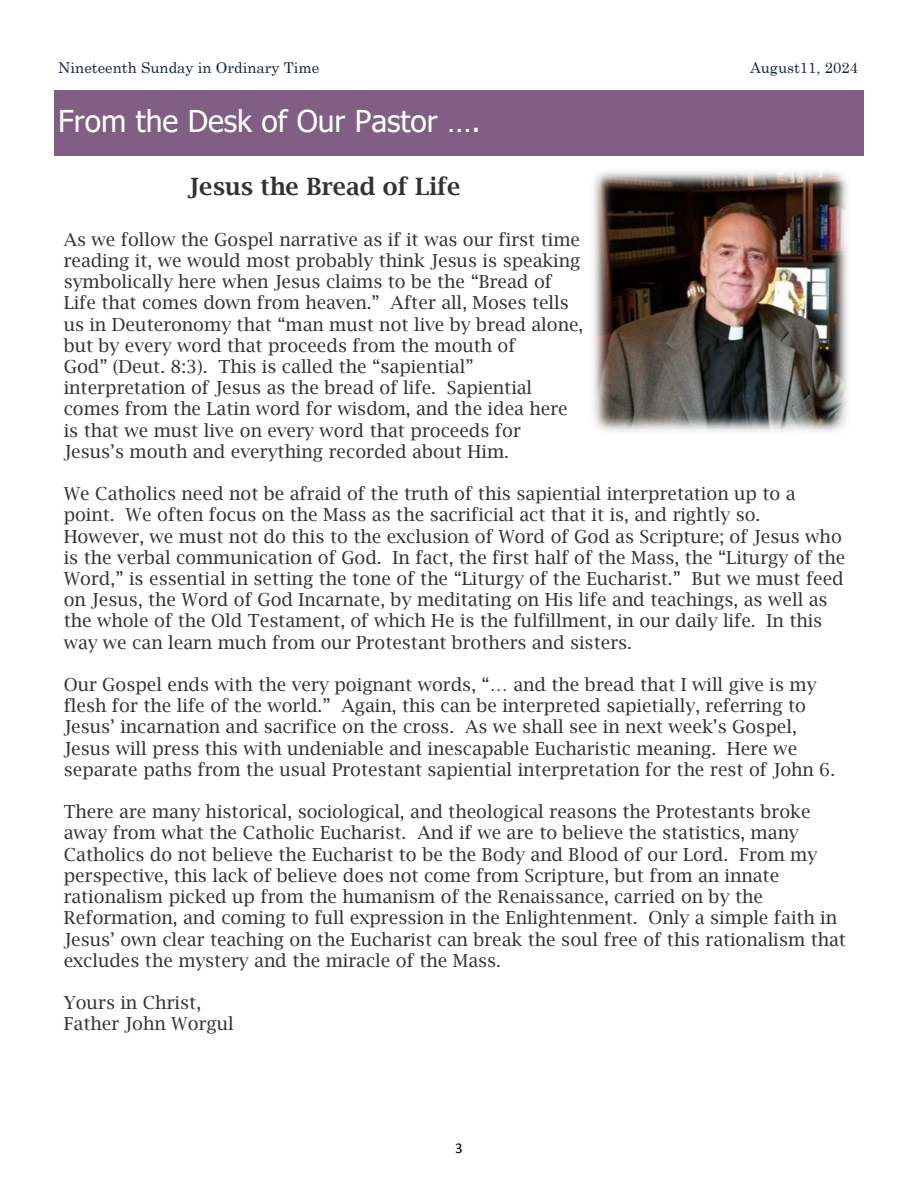
<style>
.page{position:relative;width:918px;height:1188px;background:#fff}
.page>*{position:absolute;margin:0;border:0;box-sizing:border-box;transform-origin:0 0}
.t1{font:30px "Tahoma";color:#fff}
.t2{font:600 24px "Lucida Bright";color:#333}
.t3{font:18px/21.1px "Lucida Bright";color:#333}
.t4{font:15px "Century Schoolbook";color:#0f243e}
.t5{font:15px "Calibri";color:#000}
</style>
<div class="page">
<div style="left:54px;top:91px;width:810px;height:65px;background:#815e84"></div>
<img style="left:593px;top:171px;width:255px;height:261px">
<p class="t4" style="left:58px;top:58px;width:262px">Nineteenth Sunday in Ordinary Time</p>
<p class="t4" style="left:750px;top:58px;width:110px">August11, 2024</p>
<p class="t1" style="left:58px;top:102px;width:424px">From the Desk of Our Pastor ….</p>
<p class="t2" style="left:188px;top:172px;width:274px">Jesus the Bread of Life</p>
<p class="t3" style="left:64px;top:228px;width:521px">As we follow the Gospel narrative as if it was our first time reading it, we would most probably think Jesus is speaking symbolically here when Jesus claims to be the “Bread of Life that comes down from heaven.” After all, Moses tells us in Deuteronomy that “man must not live by bread alone, but by every word that proceeds from the mouth of<br>God” (Deut. 8:3). This is called the “sapiential” interpretation of Jesus as the bread of life. Sapiential comes from the Latin word for wisdom, and the idea here is that we must live on every word that proceeds for Jesus’s mouth and everything recorded about Him.</p>
<p class="t3" style="left:64px;top:483px;width:783px">We Catholics need not be afraid of the truth of this sapiential interpretation up to a point. We often focus on the Mass as the sacrificial act that it is, and rightly so.<br>However, we must not do this to the exclusion of Word of God as Scripture; of Jesus who is the verbal communication of God. In fact, the first half of the Mass, the “Liturgy of the Word,” is essential in setting the tone of the “Liturgy of the Eucharist.” But we must feed on Jesus, the Word of God Incarnate, by meditating on His life and teachings, as well as the whole of the Old Testament, of which He is the fulfillment, in our daily life. In this way we can learn much from our Protestant brothers and sisters.</p>
<p class="t3" style="left:64px;top:674px;width:773px">Our Gospel ends with the very poignant words, “… and the bread that I will give is my flesh for the life of the world.” Again, this can be interpreted sapietially, referring to Jesus’ incarnation and sacrifice on the cross. As we shall see in next week’s Gospel, Jesus will press this with undeniable and inescapable Eucharistic meaning. Here we separate paths from the usual Protestant sapiential interpretation for the rest of John 6.</p>
<p class="t3" style="left:64px;top:801px;width:784px">There are many historical, sociological, and theological reasons the Protestants broke away from what the Catholic Eucharist. And if we are to believe the statistics, many Catholics do not believe the Eucharist to be the Body and Blood of our Lord. From my perspective, this lack of believe does not come from Scripture, but from an innate rationalism picked up from the humanism of the Renaissance, carried on by the Reformation, and coming to full expression in the Enlightenment. Only a simple faith in Jesus’ own clear teaching on the Eucharist can break the soul free of this rationalism that excludes the mystery and the miracle of the Mass.</p>
<p class="t3" style="left:64px;top:992px;width:139px">Yours in Christ,</p>
<p class="t3" style="left:64px;top:1013px;width:172px">Father John Worgul</p>
<p class="t5" style="left:455px;top:1142px;width:9px">3</p>
</div>
